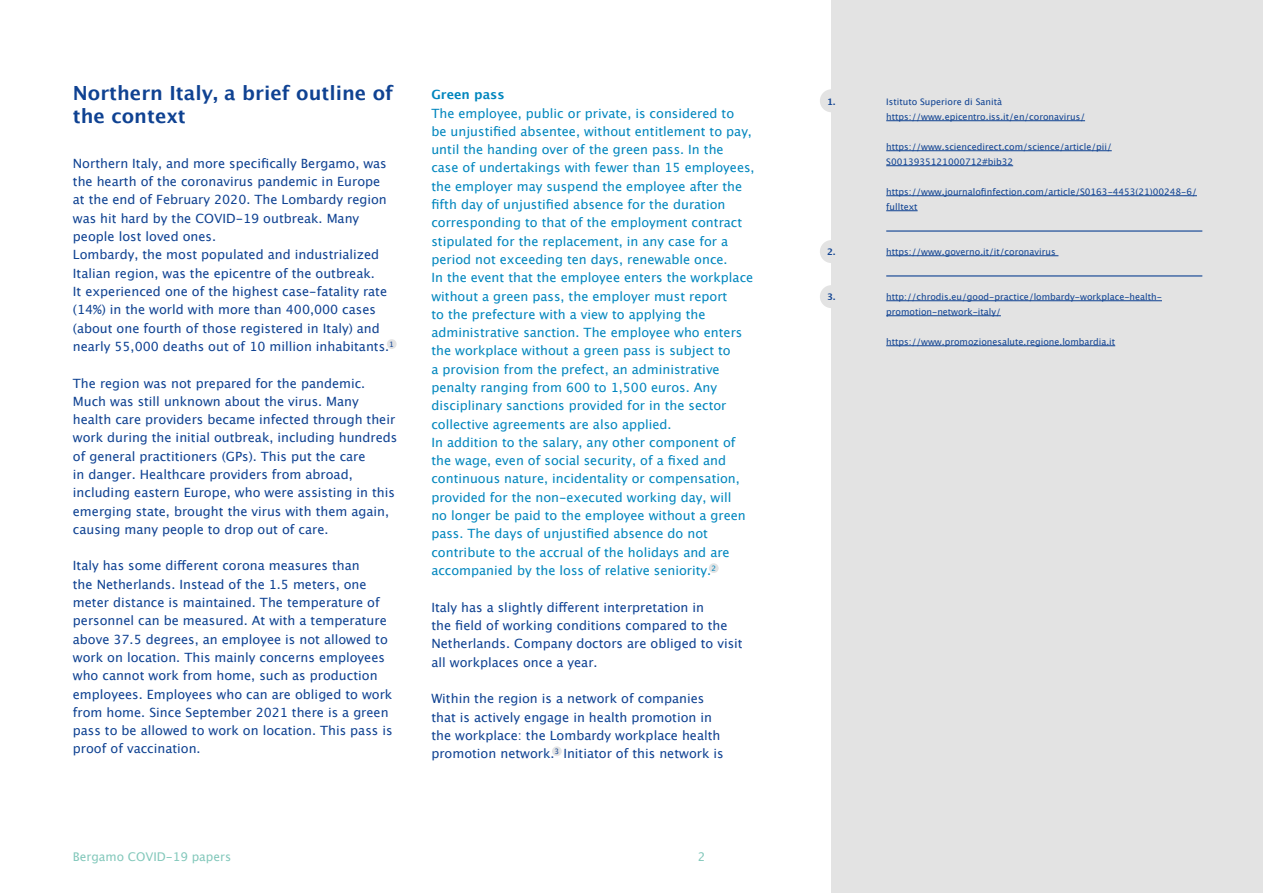
<style>
.page{position:relative;width:1263px;height:893px;background:#fff}
.page>*{position:absolute;margin:0;border:0;box-sizing:border-box;transform-origin:0 0}
.t1{font:700 19.5px/22.5px "Lucida Grande";color:#0f4292}
.t2{font:12.75px/18.3px "Lucida Grande";color:#0f4292}
.t3{font:12.75px/18.3px "Lucida Grande";color:#0086be}
.t4{font:700 12.75px "Lucida Grande";color:#0086be}
.t5{font:12px "Lucida Grande";color:#83c8bb}
.t6{font:9px/15px "Lucida Grande";color:#0f4292}
.t7{font:700 9px "Lucida Grande";color:#0f4292}
</style>
<div class="page">
<div style="left:831px;top:0;width:432px;height:893px;background:#e3e3e3"></div>
<div style="left:820px;top:89px;width:23px;height:23px;background:#e3e3e3;border-radius:50%"></div>
<div style="left:820px;top:240px;width:23px;height:23px;background:#e3e3e3;border-radius:50%"></div>
<div style="left:820px;top:285px;width:23px;height:23px;background:#e3e3e3;border-radius:50%"></div>
<div style="left:552px;top:746px;width:10px;height:10px;background:#e3e3e3;border-radius:50%"></div>
<div style="left:387px;top:339px;width:10px;height:10px;background:#e3e3e3;border-radius:50%"></div>
<div style="left:709px;top:563px;width:10px;height:10px;background:#e3e3e3;border-radius:50%"></div>
<hr style="left:886px;top:120px;width:199px;height:1px;background:#0f4292">
<hr style="left:886px;top:150px;width:226px;height:1px;background:#0f4292">
<hr style="left:886px;top:165px;width:127px;height:1px;background:#0f4292">
<hr style="left:886px;top:195px;width:311px;height:1px;background:#0f4292">
<hr style="left:886px;top:210px;width:32px;height:1px;background:#0f4292">
<hr style="left:886px;top:255px;width:172px;height:1px;background:#0f4292">
<hr style="left:886px;top:300px;width:276px;height:1px;background:#0f4292">
<hr style="left:886px;top:315px;width:115px;height:1px;background:#0f4292">
<hr style="left:886px;top:345px;width:229px;height:1px;background:#0f4292">
<hr style="left:886px;top:230px;width:316px;height:2px;background:#0f4292">
<hr style="left:886px;top:275px;width:316px;height:2px;background:#0f4292">
<h1 class="t1" style="left:73px;top:82px;width:322px">Northern Italy, a brief outline of the context</h1>
<p class="t2" style="left:73px;top:154px;width:323px">Northern Italy, and more specifically Bergamo, was the hearth of the coronavirus pandemic in Europe at the end of February 2020. The Lombardy region was hit hard by the COVID-19 outbreak. Many people lost loved ones.<br>Lombardy, the most populated and industrialized Italian region, was the epicentre of the outbreak.<br>It experienced one of the highest case-fatality rate (14%) in the world with more than 400,000 cases (about one fourth of those registered in Italy) and nearly 55,000 deaths out of 10 million inhabitants.<sup>1</sup></p>
<p class="t2" style="left:73px;top:374px;width:326px">The region was not prepared for the pandemic.<br>Much was still unknown about the virus. Many health care providers became infected through their work during the initial outbreak, including hundreds of general practitioners (GPs). This put the care<br>in danger. Healthcare providers from abroad, including eastern Europe, who were assisting in this emerging state, brought the virus with them again, causing many people to drop out of care.</p>
<p class="t2" style="left:73px;top:557px;width:321px">Italy has some different corona measures than<br>the Netherlands. Instead of the 1.5 meters, one meter distance is maintained. The temperature of personnel can be measured. At with a temperature above 37.5 degrees, an employee is not allowed to work on location. This mainly concerns employees who cannot work from home, such as production employees. Employees who can are obliged to work from home. Since September 2021 there is a green pass to be allowed to work on location. This pass is proof of vaccination.</p>
<p class="t4" style="left:431px;top:84px;width:75px">Green pass</p>
<p class="t3" style="left:431px;top:104px;width:325px">The employee, public or private, is considered to<br>be unjustified absentee, without entitlement to pay, until the handing over of the green pass. In the<br>case of undertakings with fewer than 15 employees, the employer may suspend the employee after the fifth day of unjustified absence for the duration corresponding to that of the employment contract stipulated for the replacement, in any case for a period not exceeding ten days, renewable once.<br>In the event that the employee enters the workplace without a green pass, the employer must report<br>to the prefecture with a view to applying the administrative sanction. The employee who enters the workplace without a green pass is subject to<br>a provision from the prefect, an administrative penalty ranging from 600 to 1,500 euros. Any disciplinary sanctions provided for in the sector collective agreements are also applied.<br>In addition to the salary, any other component of the wage, even of social security, of a fixed and continuous nature, incidentality or compensation, provided for the non-executed working day, will<br>no longer be paid to the employee without a green pass. The days of unjustified absence do not contribute to the accrual of the holidays and are accompanied by the loss of relative seniority.<sup>2</sup></p>
<p class="t2" style="left:431px;top:598px;width:313px">Italy has a slightly different interpretation in<br>the field of working conditions compared to the Netherlands. Company doctors are obliged to visit all workplaces once a year.</p>
<p class="t2" style="left:431px;top:690px;width:294px">Within the region is a network of companies that is actively engage in health promotion in the workplace: the Lombardy workplace health promotion network.<sup>3</sup> Initiator of this network is</p>
<p class="t5" style="left:73px;top:850px;width:160px">Bergamo COVID-19 papers</p>
<p class="t5" style="left:698px;top:850px;width:9px">2</p>
<p class="t7" style="left:827px;top:94px;width:10px">1.</p>
<p class="t7" style="left:827px;top:244px;width:10px">2.</p>
<p class="t7" style="left:827px;top:289px;width:10px">3.</p>
<p class="t6" style="left:886px;top:94px;width:200px">Istituto Superiore di Sanità https://www.epicentro.iss.it/en/coronavirus/</p>
<p class="t6" style="left:886px;top:139px;width:227px">https://www.sciencedirect.com/science/article/pii/<br>S0013935121000712#bib32</p>
<p class="t6" style="left:886px;top:184px;width:312px">https://www.journalofinfection.com/article/S0163-4453(21)00248-6/ fulltext</p>
<p class="t6" style="left:886px;top:244px;width:171px">https://www.governo.it/it/coronavirus</p>
<p class="t6" style="left:886px;top:289px;width:277px">http://chrodis.eu/good-practice/lombardy-workplace-health&shy;promotion-network-italy/</p>
<p class="t6" style="left:886px;top:334px;width:230px">https://www.promozionesalute.regione.lombardia.it</p>
</div>
